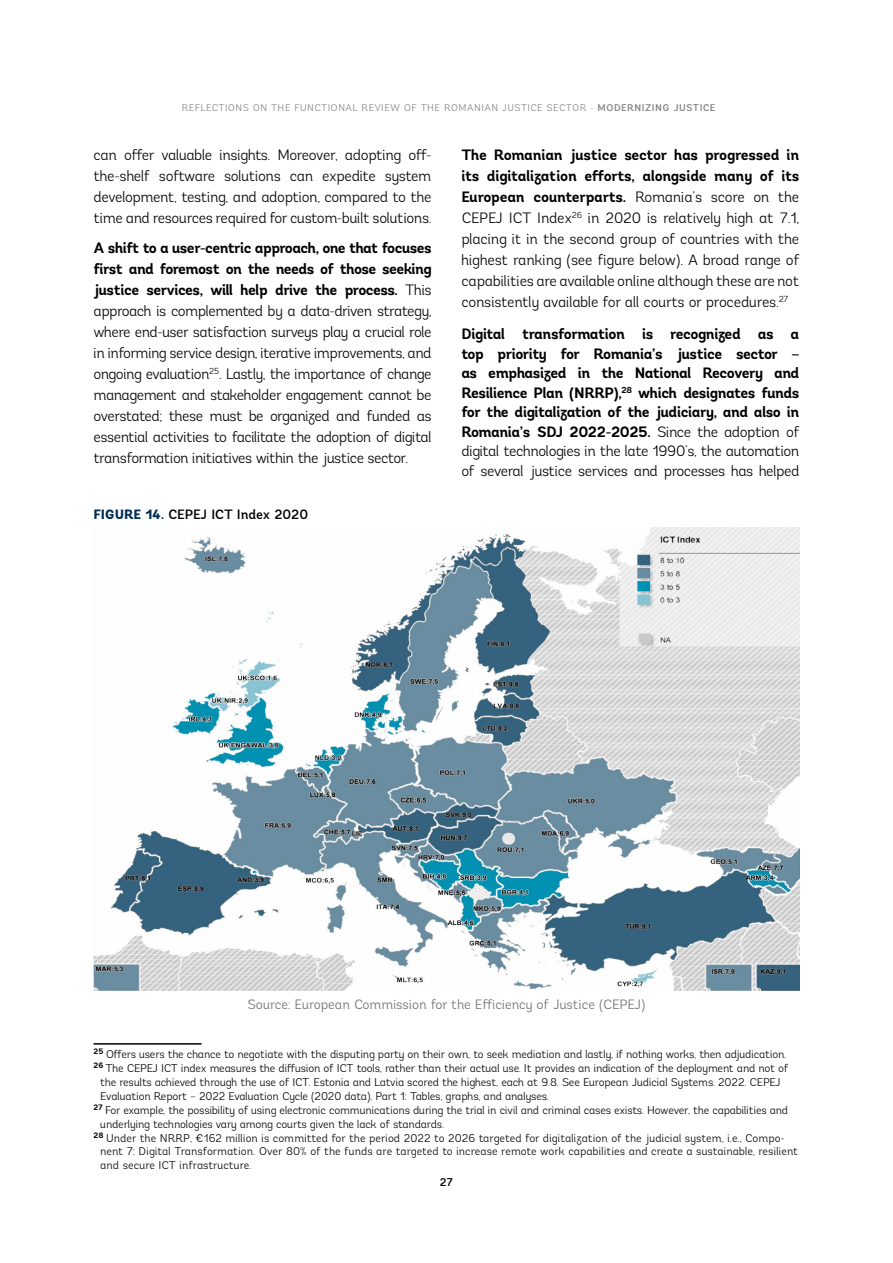
<style>
.page{position:relative;width:893px;height:1263px;background:#fff}
.page>*{position:absolute;margin:0;border:0;box-sizing:border-box;transform-origin:0 0}
.t1{font:300 15px/21px "Andes";letter-spacing:-.03em;color:#000;text-align:justify}
.t2{font:700 15px/19.5px "Andes";letter-spacing:-.03em;color:#000;text-align:justify}
.t3{font:300 13.5px "Andes";letter-spacing:-.005em;color:#6d6e71}
.t4{font:500 13.5px "Andes";letter-spacing:-.01em;color:#000}
.t5{font:300 11.25px "Andes";letter-spacing:-.01em;color:#000}
.t6{font:500 11.25px "Andes";color:#000}
.t7{font:300 9.75px "Andes";letter-spacing:.04em;color:#808285}
.s1{font-weight:500}
.s2{font-weight:700}
.s3{font-weight:800;color:#002f54}
.s4{font-weight:300}
</style>
<div class="page">
<hr style="left:94px;top:1043px;width:108px;height:1px;background:#000">
<img style="left:94px;top:527px;width:705px;height:463px">
<p class="t7" style="left:182px;top:102px;width:535px">REFLECTIONS ON THE FUNCTIONAL REVIEW OF THE ROMANIAN JUSTICE SECTOR - <span class="s1">MODERNIZING JUSTICE</span></p>
<p class="t1" style="left:94px;top:144px;width:340px">can offer valuable insights. Moreover, adopting off&shy;the-shelf software solutions can expedite system development, testing, and adoption, compared to the time and resources required for custom-built solutions.</p>
<p class="t1" style="left:94px;top:237px;width:340px"><span class="s2">A shift to a user-centric approach, one that focuses first and foremost on the needs of those seeking justice services, will help drive the process.</span> This approach is complemented by a data-driven strategy, where end-user satisfaction surveys play a crucial role in informing service design, iterative improvements, and ongoing evaluation<sup>25</sup>. Lastly, the importance of change management and stakeholder engagement cannot be overstated; these must be organized and funded as essential activities to facilitate the adoption of digital transformation initiatives within the justice sector.</p>
<p class="t4" style="left:94px;top:506px;width:216px"><span class="s3">FIGURE 14.</span> CEPEJ ICT Index 2020</p>
<p class="t1" style="left:461px;top:144px;width:340px"><span class="s2">The Romanian justice sector has progressed in its digitalization efforts, alongside many of its European counterparts.</span> Romania’s score on the CEPEJ ICT Index<sup>26</sup> in 2020 is relatively high at 7.1, placing it in the second group of countries with the highest ranking (see figure below). A broad range of capabilities are available online although these are not consistently available for all courts or procedures.<sup>27</sup></p>
<p class="t2" style="left:461px;top:325px;width:340px">Digital transformation is recognized as a top priority for Romania’s justice sector – as emphasized in the National Recovery and Resilience Plan (NRRP),<sup>28</sup> which designates funds for the digitalization of the judiciary, and also in Romania’s SDJ 2022-2025. <span class="s4">Since the adoption of digital technologies in the late 1990’s, the automation of several justice services and processes has helped</span></p>
<p class="t3" style="left:248px;top:996px;width:399px">Source: European Commission for the Efficiency of Justice (CEPEJ)</p>
<p class="t5" style="left:94px;top:1047px;width:694px"><sup>25</sup> Offers users the chance to negotiate with the disputing party on their own, to seek mediation and lastly, if nothing works, then adjudication.</p>
<p class="t5" style="left:94px;top:1061px;width:696px"><sup>26</sup> The CEPEJ ICT index measures the diffusion of ICT tools, rather than their actual use. It provides an indication of the deployment and not of</p>
<p class="t5" style="left:100px;top:1075px;width:682px">the results achieved through the use of ICT. Estonia and Latvia scored the highest, each at 9.8. See European Judicial Systems. 2022. CEPEJ</p>
<p class="t5" style="left:100px;top:1089px;width:450px">Evaluation Report – 2022 Evaluation Cycle (2020 data). Part 1: Tables, graphs, and analyses.</p>
<p class="t5" style="left:94px;top:1103px;width:696px"><sup>27</sup> For example, the possibility of using electronic communications during the trial in civil and criminal cases exists. However, the capabilities and</p>
<p class="t5" style="left:100px;top:1117px;width:345px">underlying technologies vary among courts given the lack of standards.</p>
<p class="t5" style="left:94px;top:1131px;width:693px"><sup>28</sup> Under the NRRP, €162 million is committed for the period 2022 to 2026 targeted for digitalization of the judicial system, i.e., Compo-</p>
<p class="t5" style="left:100px;top:1145px;width:699px">nent 7: Digital Transformation. Over 80% of the funds are targeted to increase remote work capabilities and create a sustainable, resilient</p>
<p class="t5" style="left:100px;top:1159px;width:152px">and secure ICT infrastructure.</p>
<p class="t6" style="left:440px;top:1175px;width:15px">27</p>
</div>
